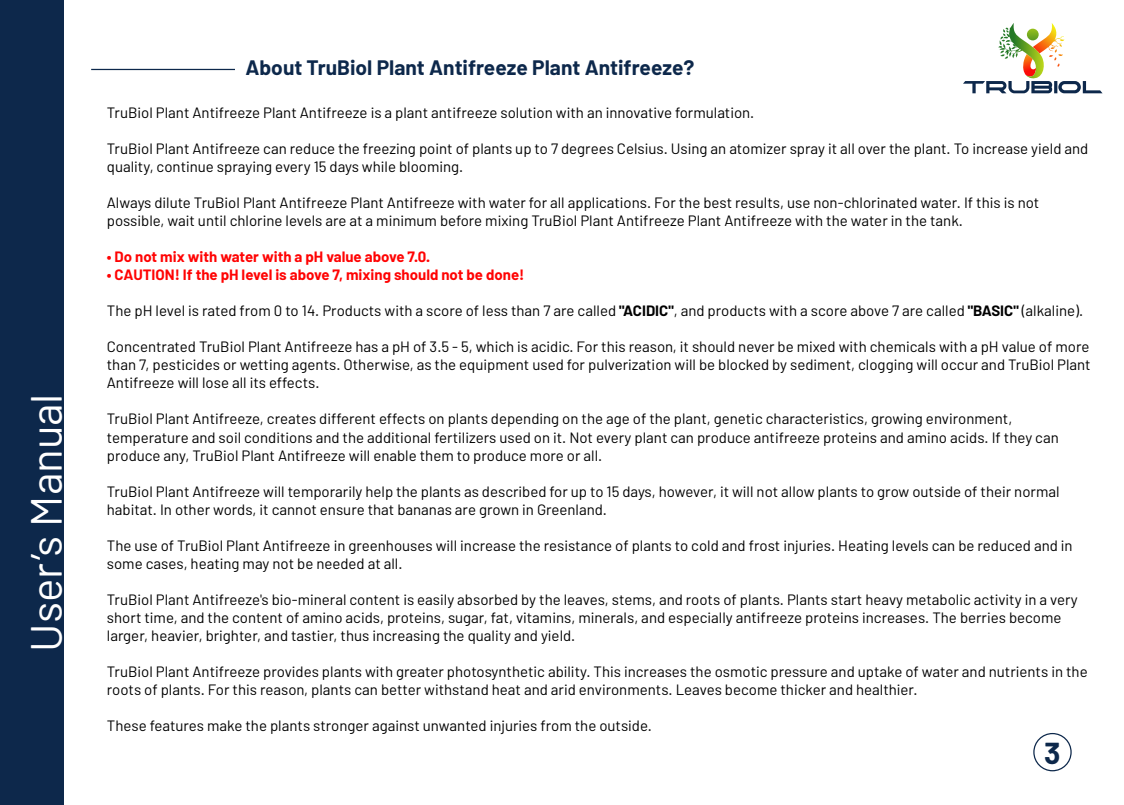
<style>
.page{position:relative;width:1124px;height:805px;background:#fff}
.page>*{position:absolute;margin:0;border:0;box-sizing:border-box;transform-origin:0 0}
.t1{font:43.75px "Barlow";color:#fff}
.t2{font:700 30.38px "Barlow";color:#0d284b}
.t3{font:700 21px "Barlow";color:#0d284b}
.t4{font:15px/18px "Barlow";color:#000}
.t5{font:700 15px "Barlow";color:#ff0303}
.s1{font-weight:700}
</style>
<div class="page">
<div style="left:0;top:0;width:63px;height:804px;background:#0d284b"></div>
<svg style="left:963px;top:27px;width:139px;height:66px"></svg>
<hr style="left:91px;top:69px;width:144px;height:1px;background:#0d284b">
<div style="left:1033px;top:732px;width:38px;height:38px;border:1px solid #0d284b;border-radius:50%"></div>
<h1 class="t1" style="left:19px;top:651px;width:259px;rotate:-90deg">User’s Manual</h1>
<h3 class="t3" style="left:245px;top:54px;width:450px">About TruBiol Plant Antifreeze Plant Antifreeze?</h3>
<p class="t4" style="left:107px;top:103px;width:648px">TruBiol Plant Antifreeze Plant Antifreeze is a plant antifreeze solution with an innovative formulation.</p>
<p class="t4" style="left:107px;top:139px;width:982px">TruBiol Plant Antifreeze can reduce the freezing point of plants up to 7 degrees Celsius. Using an atomizer spray it all over the plant. To increase yield and quality, continue spraying every 15 days while blooming.</p>
<p class="t4" style="left:107px;top:193px;width:933px">Always dilute TruBiol Plant Antifreeze Plant Antifreeze with water for all applications. For the best results, use non-chlorinated water. If this is not possible, wait until chlorine levels are at a minimum before mixing TruBiol Plant Antifreeze Plant Antifreeze with the water in the tank.</p>
<p class="t5" style="left:107px;top:247px;width:325px">• Do not mix with water with a pH value above 7.0.</p>
<p class="t5" style="left:107px;top:265px;width:419px">• CAUTION! If the pH level is above 7, mixing should not be done!</p>
<p class="t4" style="left:107px;top:301px;width:977px">The pH level is rated from 0 to 14. Products with a score of less than 7 are called <span class="s1">"ACIDIC"</span>, and products with a score above 7 are called <span class="s1">"BASIC"</span> (alkaline).</p>
<p class="t4" style="left:107px;top:337px;width:985px;text-align:justify">Concentrated TruBiol Plant Antifreeze has a pH of 3.5 - 5, which is acidic. For this reason, it should never be mixed with chemicals with a pH value of more than 7, pesticides or wetting agents. Otherwise, as the equipment used for pulverization will be blocked by sediment, clogging will occur and TruBiol Plant Antifreeze will lose all its effects.</p>
<p class="t4" style="left:107px;top:409px;width:953px">TruBiol Plant Antifreeze, creates different effects on plants depending on the age of the plant, genetic characteristics, growing environment, temperature and soil conditions and the additional fertilizers used on it. Not every plant can produce antifreeze proteins and amino acids. If they can produce any, TruBiol Plant Antifreeze will enable them to produce more or all.</p>
<p class="t4" style="left:107px;top:481px;width:954px">TruBiol Plant Antifreeze will temporarily help the plants as described for up to 15 days, however, it will not allow plants to grow outside of their normal habitat. In other words, it cannot ensure that bananas are grown in Greenland.</p>
<p class="t4" style="left:107px;top:535px;width:967px">The use of TruBiol Plant Antifreeze in greenhouses will increase the resistance of plants to cold and frost injuries. Heating levels can be reduced and in some cases, heating may not be needed at all.</p>
<p class="t4" style="left:107px;top:589px;width:972px">TruBiol Plant Antifreeze's bio-mineral content is easily absorbed by the leaves, stems, and roots of plants. Plants start heavy metabolic activity in a very short time, and the content of amino acids, proteins, sugar, fat, vitamins, minerals, and especially antifreeze proteins increases. The berries become larger, heavier, brighter, and tastier, thus increasing the quality and yield.</p>
<p class="t4" style="left:107px;top:661px;width:982px">TruBiol Plant Antifreeze provides plants with greater photosynthetic ability. This increases the osmotic pressure and uptake of water and nutrients in the roots of plants. For this reason, plants can better withstand heat and arid environments. Leaves become thicker and healthier.</p>
<p class="t4" style="left:107px;top:715px;width:546px">These features make the plants stronger against unwanted injuries from the outside.</p>
<h2 class="t2" style="left:1044px;top:733px;width:18px">3</h2>
</div>
